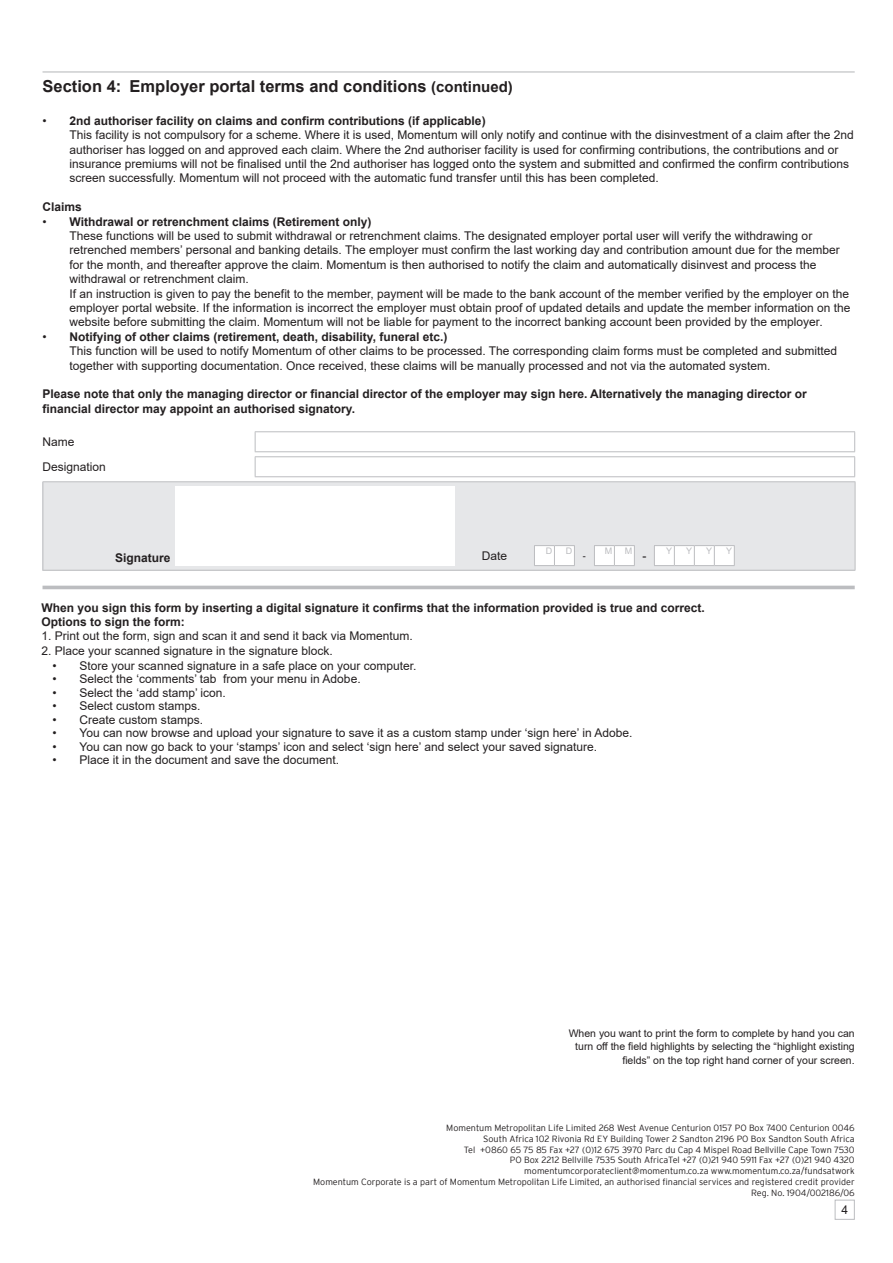
<style>
.page{position:relative;width:893px;height:1263px;background:#fff}
.page>*{position:absolute;margin:0;border:0;box-sizing:border-box;transform-origin:0 0}
.FormSub-Numbering_co{font:700 16.5px "Arial";color:#231f20}
.t1{font:12px/14.4px "Arial";color:#231f20}
.t2{font:700 12px/14.4px "Arial";color:#231f20}
.T_numbers{font:10.5px/13.5px "Arial";color:#231f20;text-align:right}
.Footer_2{font:300 9px/10.8px "Interstate";color:#231f20;text-align:right}
.t3{font:9px "Arial";color:#bcbdc0}
.t4{font:9px "Arial";color:#231f20}
.s1{font-size:15px}
.s2{font-weight:700}
</style>
<div class="page">
<div style="left:835px;top:1200px;width:20px;height:20px;border:1px solid #bcbdc0"></div>
<hr style="left:43px;top:71px;width:812px;height:2px;background:#bcbdc0">
<hr style="left:255px;top:431px;width:600px;height:1px;background:#bcbdc0">
<svg style="left:255px;top:432px;width:1px;height:19px"></svg>
<svg style="left:854px;top:432px;width:1px;height:19px"></svg>
<hr style="left:255px;top:451px;width:600px;height:1px;background:#bcbdc0">
<hr style="left:255px;top:456px;width:600px;height:1px;background:#bcbdc0">
<svg style="left:255px;top:457px;width:1px;height:19px"></svg>
<svg style="left:854px;top:457px;width:1px;height:19px"></svg>
<hr style="left:255px;top:476px;width:600px;height:1px;background:#bcbdc0">
<div style="left:43px;top:482px;width:812px;height:88px;background:#e6e7e9"></div>
<hr style="left:43px;top:481px;width:812px;height:1px;background:#bcbdc0">
<hr style="left:43px;top:482px;width:1px;height:88px;background:#bcbdc0">
<hr style="left:855px;top:482px;width:1px;height:88px;background:#bcbdc0">
<hr style="left:43px;top:570px;width:812px;height:1px;background:#bcbdc0">
<div style="left:175px;top:486px;width:279px;height:80px;background:#fff"></div>
<svg style="left:534px;top:545px;width:201px;height:21px"></svg>
<hr style="left:43px;top:586px;width:812px;height:3px;background:#bcbdc0">
<p class="FormSub-Numbering_co" style="left:43px;top:75px;width:472px">Section 4: Employer portal terms and conditions <span class="s1">(continued)</span></p>
<p class="t1" style="left:70px;top:113px;width:786px;text-indent:-27px">• <span class="s2">2nd authoriser facility on claims and confirm contributions (if applicable)<br></span>This facility is not compulsory for a scheme. Where it is used, Momentum will only notify and continue with the disinvestment of a claim after the 2nd authoriser has logged on and approved each claim. Where the 2nd authoriser facility is used for confirming contributions, the contributions and or insurance premiums will not be finalised until the 2nd authoriser has logged onto the system and submitted and confirmed the confirm contributions screen successfully. Momentum will not proceed with the automatic fund transfer until this has been completed.</p>
<p class="t2" style="left:43px;top:200px;width:41px">Claims</p>
<p class="t1" style="left:70px;top:214px;width:783px;text-indent:-27px">• <span class="s2">Withdrawal or retrenchment claims (Retirement only)<br></span>These functions will be used to submit withdrawal or retrenchment claims. The designated employer portal user will verify the withdrawing or retrenched members’ personal and banking details. The employer must confirm the last working day and contribution amount due for the member for the month, and thereafter approve the claim. Momentum is then authorised to notify the claim and automatically disinvest and process the withdrawal or retrenchment claim.<br>If an instruction is given to pay the benefit to the member, payment will be made to the bank account of the member verified by the employer on the employer portal website. If the information is incorrect the employer must obtain proof of updated details and update the member information on the website before submitting the claim. Momentum will not be liable for payment to the incorrect banking account been provided by the employer.</p>
<p class="t1" style="left:70px;top:329px;width:769px;text-indent:-27px">• <span class="s2">Notifying of other claims (retirement, death, disability, funeral etc.)<br></span>This function will be used to notify Momentum of other claims to be processed. The corresponding claim forms must be completed and submitted together with supporting documentation. Once received, these claims will be manually processed and not via the automated system.</p>
<p class="t2" style="left:43px;top:387px;width:766px">Please note that only the managing director or financial director of the employer may sign here. Alternatively the managing director or financial director may appoint an authorised signatory.</p>
<p class="t1" style="left:43px;top:435px;width:34px">Name</p>
<p class="t1" style="left:43px;top:460px;width:65px">Designation</p>
<p class="t2" style="left:115px;top:550px;width:57px">Signature</p>
<p class="t1" style="left:482px;top:548px;width:27px">Date</p>
<p class="t3" style="left:546px;top:545px;width:8px">D</p>
<p class="t3" style="left:566px;top:545px;width:8px">D</p>
<p class="t4" style="left:583px;top:549px;width:4px">-</p>
<p class="t3" style="left:605px;top:545px;width:9px">M</p>
<p class="t3" style="left:625px;top:545px;width:9px">M</p>
<p class="t1" style="left:642px;top:548px;width:5px">-</p>
<p class="t3" style="left:666px;top:545px;width:8px">Y</p>
<p class="t3" style="left:686px;top:545px;width:8px">Y</p>
<p class="t3" style="left:706px;top:545px;width:8px">Y</p>
<p class="t3" style="left:726px;top:545px;width:8px">Y</p>
<p class="t2" style="left:41px;top:600px;width:665px">When you sign this form by inserting a digital signature it confirms that the information provided is true and correct.</p>
<p class="t2" style="left:41px;top:615px;width:145px">Options to sign the form:</p>
<p class="t1" style="left:41px;top:629px;width:373px">1. Print out the form, sign and scan it and send it back via Momentum.</p>
<p class="t1" style="left:41px;top:643px;width:293px">2. Place your scanned signature in the signature block.</p>
<p class="t1" style="left:53px;top:658px;width:365px">• Store your scanned signature in a safe place on your computer.</p>
<p class="t1" style="left:53px;top:672px;width:310px">• Select the ‘comments’ tab from your menu in Adobe.</p>
<p class="t1" style="left:53px;top:685px;width:175px">• Select the ‘add stamp’ icon.</p>
<p class="t1" style="left:53px;top:699px;width:149px">• Select custom stamps.</p>
<p class="t1" style="left:53px;top:712px;width:152px">• Create custom stamps.</p>
<p class="t1" style="left:53px;top:726px;width:581px">• You can now browse and upload your signature to save it as a custom stamp under ‘sign here’ in Adobe.</p>
<p class="t1" style="left:53px;top:739px;width:546px">• You can now go back to your ‘stamps’ icon and select ‘sign here’ and select your saved signature.</p>
<p class="t1" style="left:53px;top:753px;width:288px">• Place it in the document and save the document.</p>
<p class="T_numbers" style="left:569px;top:1026px;width:287px">When you want to print the form to complete by hand you can turn off the field highlights by selecting the “highlight existing fields” on the top right hand corner of your screen.</p>
<p class="Footer_2" style="left:313px;top:1122px;width:543px">Momentum Metropolitan Life Limited 268 West Avenue Centurion 0157 PO Box 7400 Centurion 0046<br>South Africa 102 Rivonia Rd EY Building Tower 2 Sandton 2196 PO Box Sandton South Africa<br>Tel +0860 65 75 85 Fax +27 (0)12 675 3970 Parc du Cap 4 Mispel Road Bellville Cape Town 7530<br>PO Box 2212 Bellville 7535 South AfricaTel +27 (0)21 940 5911 Fax +27 (0)21 940 4320<br>momentumcorporateclient@momentum.co.za www.momentum.co.za/fundsatwork<br>Momentum Corporate is a part of Momentum Metropolitan Life Limited, an authorised financial services and registered credit provider</p>
<p class="Footer_2" style="left:751px;top:1187px;width:105px">Reg. No. 1904/002186/06</p>
<p class="t1" style="left:841px;top:1202px;width:8px">4</p>
</div>
